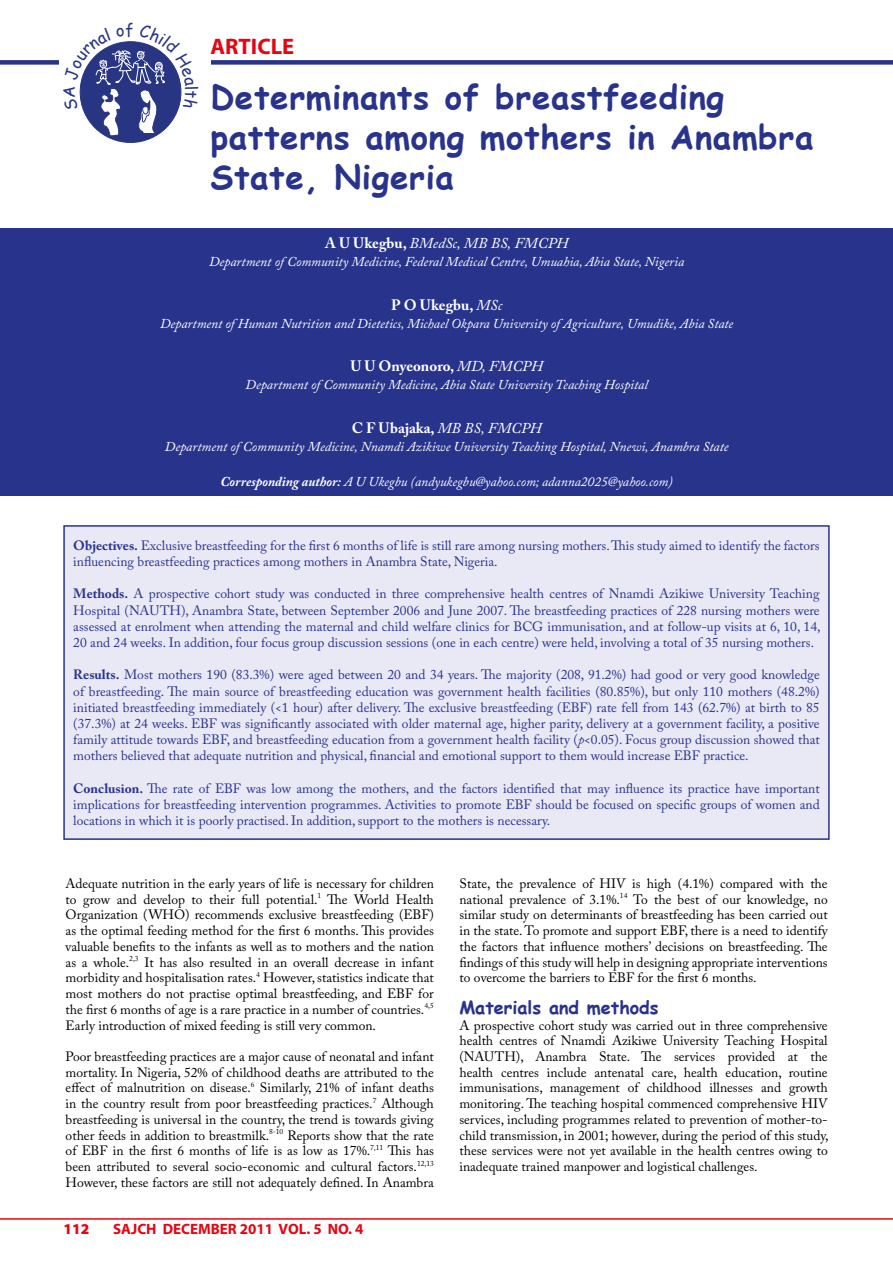
<style>
.page{position:relative;width:893px;height:1263px;background:#fff}
.page>*{position:absolute;margin:0;border:0;box-sizing:border-box;transform-origin:0 0}
.t1{font:700 33px/39.6px "Comic Sans MS";letter-spacing:.02em;color:#28348b}
.t2{font:700 22.5px "Myriad Pro";color:#e30613}
.t3{font:700 18px "Comic Sans MS";color:#28348b}
.t4{font:16.5px "Comic Sans MS";color:#283583}
.t5{font:700 15px "Adobe Caslon Pro";color:#fff}
.t6{font:700 15px "Myriad Pro";color:#e30613}
.t7{font:italic 15px "Adobe Caslon Pro";color:#fff}
.t8{font:900 15px "Myriad Pro";color:#e30613}
.t9{font:13.5px/15.8px "Adobe Caslon Pro";color:#000;text-align:justify}
.t10{font:13.5px/16.2px "Adobe Caslon Pro";color:#28348b;text-align:justify}
.t11{font:italic 13.5px "Adobe Caslon Pro";color:#fff}
.s1{font-weight:700;font-style:normal}
.s2{font-weight:400;font-style:italic}
.s3{font-weight:700}
.s4{font-style:italic}
</style>
<div class="page">
<hr style="left:0;top:1218px;width:893px;height:2px;background:#e30613">
<div style="left:0;top:60px;width:893px;height:5px;background:#28348b"></div>
<div style="left:59px;top:53px;width:151px;height:25px;background:#fff"></div>
<div style="left:64px;top:526px;width:765px;height:313px;background:#e9e8f5"></div>
<div style="left:63px;top:525px;width:767px;height:315px;border:2px solid #28348b"></div>
<div style="left:0;top:228px;width:893px;height:267px;background:#28348b"></div>
<svg style="left:79px;top:41px;width:103px;height:95px"></svg>
<p class="t4" style="left:57px;top:98px;width:14px;rotate:-90deg">A</p>
<h2 class="t2" style="left:210px;top:32px;width:85px">ARTICLE</h2>
<h1 class="t1" style="left:210px;top:76px;width:604px">Determinants of breastfeeding patterns among mothers in Anambra<br>State, Nigeria</h1>
<p class="t7" style="left:325px;top:234px;width:244px"><span class="s1">A U Ukegbu,</span> BMedSc, MB BS, FMCPH</p>
<p class="t11" style="left:209px;top:254px;width:477px">Department of Community Medicine, Federal Medical Centre, Umuahia, Abia State, Nigeria</p>
<p class="t5" style="left:391px;top:296px;width:113px">P O Ukegbu, <span class="s2">MSc</span></p>
<p class="t11" style="left:160px;top:315px;width:575px">Department of Human Nutrition and Dietetics, Michael Okpara University of Agriculture, Umudike, Abia State</p>
<p class="t5" style="left:351px;top:357px;width:194px">U U Onyeonoro, <span class="s2">MD, FMCPH</span></p>
<p class="t11" style="left:246px;top:377px;width:404px">Department of Community Medicine, Abia State University Teaching Hospital</p>
<p class="t5" style="left:352px;top:419px;width:191px">C F Ubajaka, <span class="s2">MB BS, FMCPH</span></p>
<p class="t11" style="left:165px;top:438px;width:565px">Department of Community Medicine, Nnamdi Azikiwe University Teaching Hospital, Nnewi, Anambra State</p>
<p class="t11" style="left:220px;top:473px;width:454px"><span class="s3">Corresponding author:</span> A U Ukegbu (andyukegbu@yahoo.com; adanna2025@yahoo.com)</p>
<p class="t10" style="left:73px;top:537px;width:748px"><span class="s3">Objectives.</span> Exclusive breastfeeding for the first 6 months of life is still rare among nursing mothers. This study aimed to identify the factors influencing breastfeeding practices among mothers in Anambra State, Nigeria.</p>
<p class="t10" style="left:73px;top:586px;width:749px"><span class="s3">Methods.</span> A prospective cohort study was conducted in three comprehensive health centres of Nnamdi Azikiwe University Teaching Hospital (NAUTH), Anambra State, between September 2006 and June 2007. The breastfeeding practices of 228 nursing mothers were assessed at enrolment when attending the maternal and child welfare clinics for BCG immunisation, and at follow-up visits at 6, 10, 14, 20 and 24 weeks. In addition, four focus group discussion sessions (one in each centre) were held, involving a total of 35 nursing mothers.</p>
<p class="t10" style="left:73px;top:667px;width:748px"><span class="s3">Results.</span> Most mothers 190 (83.3%) were aged between 20 and 34 years. The majority (208, 91.2%) had good or very good knowledge of breastfeeding. The main source of breastfeeding education was government health facilities (80.85%), but only 110 mothers (48.2%) initiated breastfeeding immediately (&lt;1 hour) after delivery. The exclusive breastfeeding (EBF) rate fell from 143 (62.7%) at birth to 85 (37.3%) at 24 weeks. EBF was significantly associated with older maternal age, higher parity, delivery at a government facility, a positive family attitude towards EBF, and breastfeeding education from a government health facility (<span class="s4">p</span>&lt;0.05). Focus group discussion showed that mothers believed that adequate nutrition and physical, financial and emotional support to them would increase EBF practice.</p>
<p class="t10" style="left:73px;top:780px;width:748px"><span class="s3">Conclusion.</span> The rate of EBF was low among the mothers, and the factors identified that may influence its practice have important implications for breastfeeding intervention programmes. Activities to promote EBF should be focused on specific groups of women and locations in which it is poorly practised. In addition, support to the mothers is necessary.</p>
<p class="t9" style="left:66px;top:875px;width:370px">Adequate nutrition in the early years of life is necessary for children to grow and develop to their full potential.<sup>1</sup> The World Health Organization (WHO) recommends exclusive breastfeeding (EBF) as the optimal feeding method for the first 6 months. This provides valuable benefits to the infants as well as to mothers and the nation as a whole.<sup>2,3</sup> It has also resulted in an overall decrease in infant morbidity and hospitalisation rates.<sup>4</sup> However, statistics indicate that most mothers do not practise optimal breastfeeding, and EBF for the first 6 months of age is a rare practice in a number of countries.<sup>4,5<br></sup>Early introduction of mixed feeding is still very common.</p>
<p class="t9" style="left:66px;top:1048px;width:370px">Poor breastfeeding practices are a major cause of neonatal and infant mortality. In Nigeria, 52% of childhood deaths are attributed to the effect of malnutrition on disease.<sup>6</sup> Similarly, 21% of infant deaths in the country result from poor breastfeeding practices.<sup>7</sup> Although breastfeeding is universal in the country, the trend is towards giving other feeds in addition to breastmilk.<sup>8-10</sup> Reports show that the rate of EBF in the first 6 months of life is as low as 17%.<sup>7,11</sup> This has been attributed to several socio-economic and cultural factors.<sup>12,13<br></sup>However, these factors are still not adequately defined. In Anambra</p>
<p class="t8" style="left:64px;top:1219px;width:27px">112</p>
<p class="t6" style="left:113px;top:1219px;width:252px">SAJCH DECEMBER 2011 VOL. 5 NO. 4</p>
<p class="t9" style="left:459px;top:875px;width:370px">State, the prevalence of HIV is high (4.1%) compared with the national prevalence of 3.1%.<sup>14</sup> To the best of our knowledge, no similar study on determinants of breastfeeding has been carried out in the state. To promote and support EBF, there is a need to identify the factors that influence mothers’ decisions on breastfeeding. The findings of this study will help in designing appropriate interventions to overcome the barriers to EBF for the first 6 months.</p>
<h3 class="t3" style="left:459px;top:994px;width:201px">Materials and methods</h3>
<p class="t9" style="left:459px;top:1017px;width:371px">A prospective cohort study was carried out in three comprehensive health centres of Nnamdi Azikiwe University Teaching Hospital (NAUTH), Anambra State. The services provided at the health centres include antenatal care, health education, routine immunisations, management of childhood illnesses and growth monitoring. The teaching hospital commenced comprehensive HIV services, including programmes related to prevention of mother-to&shy;child transmission, in 2001; however, during the period of this study, these services were not yet available in the health centres owing to inadequate trained manpower and logistical challenges.</p>
</div>
